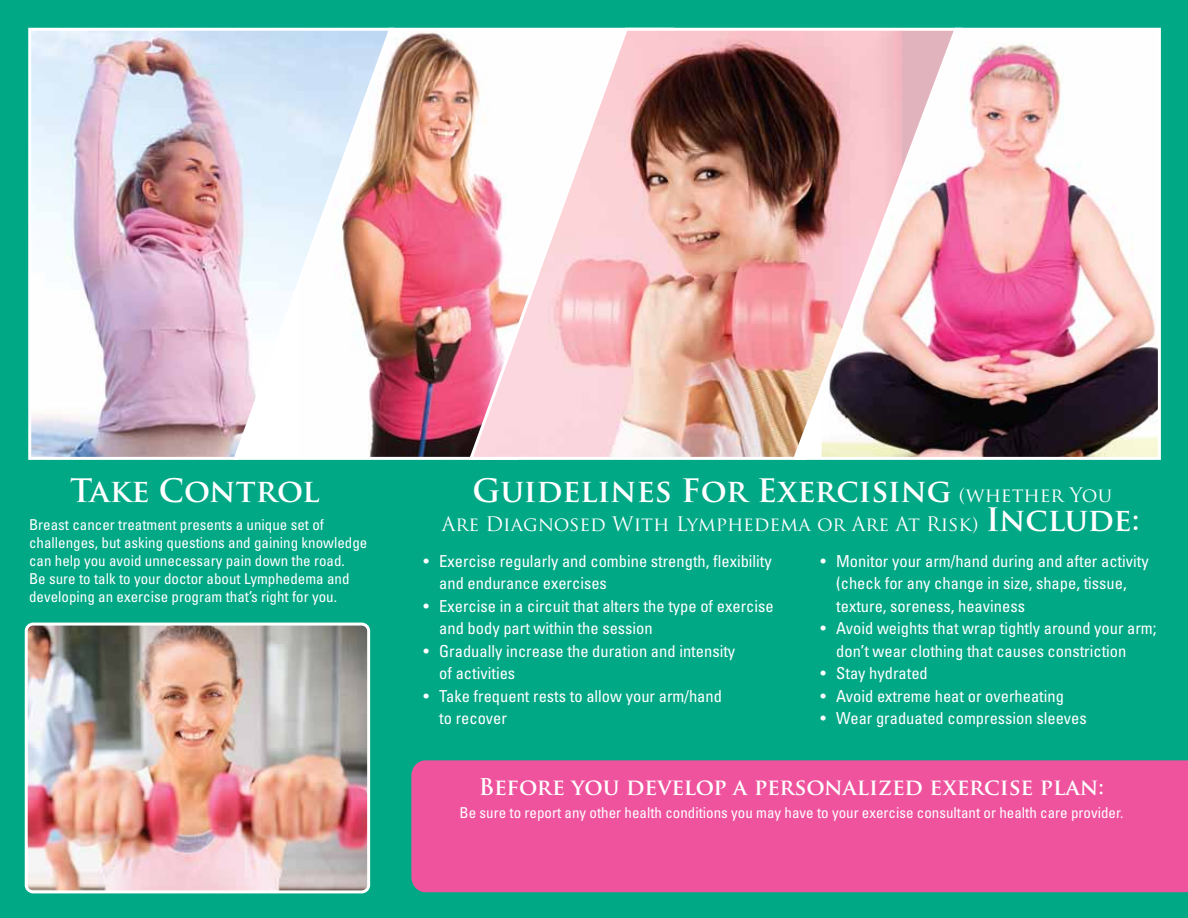
<style>
.page{position:relative;width:1188px;height:918px;background:#00a886}
.page>*{position:absolute;margin:0;border:0;box-sizing:border-box;transform-origin:0 0}
.t1{font:700 31.5px "Trajan Pro";color:#fff}
.t2{font:700 22.5px "Trajan Pro";color:#fff}
.t3{font:19.5px "Trajan Pro";color:#fff}
.t4{font:condensed 16.5px/22.5px "Univers";color:#fff}
.t5{font:condensed 15px/18px "Univers";color:#fff}
.s1{font-weight:400;font-size:19.5px}
.s2{font-weight:700;font-size:31.5px}
</style>
<div class="page">
<img style="left:28px;top:27px;width:203px;height:433px">
<img style="left:231px;top:27px;width:236px;height:433px">
<img style="left:467px;top:27px;width:324px;height:433px">
<img style="left:791px;top:27px;width:370px;height:433px">
<div style="left:411px;top:760px;width:777px;height:132px;background:#ef539e"></div>
<img style="left:26px;top:624px;width:343px;height:268px">
<div style="left:25px;top:623px;width:345px;height:270px;border:3px solid #fff;border-radius:7px"></div>
<p class="t1" style="left:70px;top:471px;width:251px">Take Control</p>
<p class="t1" style="left:473px;top:471px;width:641px">Guidelines For Exercising <span class="s1">(whether You</span></p>
<p class="t5" style="left:29px;top:516px;width:296px">Breast cancer treatment presents a unique set of</p>
<p class="t3" style="left:442px;top:511px;width:699px">Are Diagnosed With Lymphedema or Are At Risk) <span class="s2">Include:</span></p>
<p class="t5" style="left:29px;top:534px;width:340px">challenges, but asking questions and gaining knowledge can help you avoid unnecessary pain down the road.<br>Be sure to talk to your doctor about Lymphedema and developing an exercise program that’s right for you.</p>
<p class="t4" style="left:439px;top:549px;width:334px;text-indent:-16px">• Exercise regularly and combine strength, flexibility and endurance exercises</p>
<p class="t4" style="left:439px;top:594px;width:336px;text-indent:-16px">• Exercise in a circuit that alters the type of exercise and body part within the session</p>
<p class="t4" style="left:439px;top:639px;width:298px;text-indent:-16px">• Gradually increase the duration and intensity of activities</p>
<p class="t4" style="left:439px;top:684px;width:284px;text-indent:-16px">• Take frequent rests to allow your arm/hand to recover</p>
<p class="t4" style="left:836px;top:549px;width:314px;text-indent:-16px">• Monitor your arm/hand during and after activity (check for any change in size, shape, tissue, texture, soreness, heaviness</p>
<p class="t4" style="left:836px;top:617px;width:322px;text-indent:-16px">• Avoid weights that wrap tightly around your arm; don’t wear clothing that causes constriction</p>
<p class="t4" style="left:821px;top:662px;width:109px">• Stay hydrated</p>
<p class="t4" style="left:821px;top:684px;width:245px">• Avoid extreme heat or overheating</p>
<p class="t4" style="left:821px;top:707px;width:268px">• Wear graduated compression sleeves</p>
<p class="t2" style="left:479px;top:773px;width:627px">Before you develop a personalized exercise plan:</p>
<p class="t5" style="left:460px;top:804px;width:665px">Be sure to report any other health conditions you may have to your exercise consultant or health care provider.</p>
</div>
